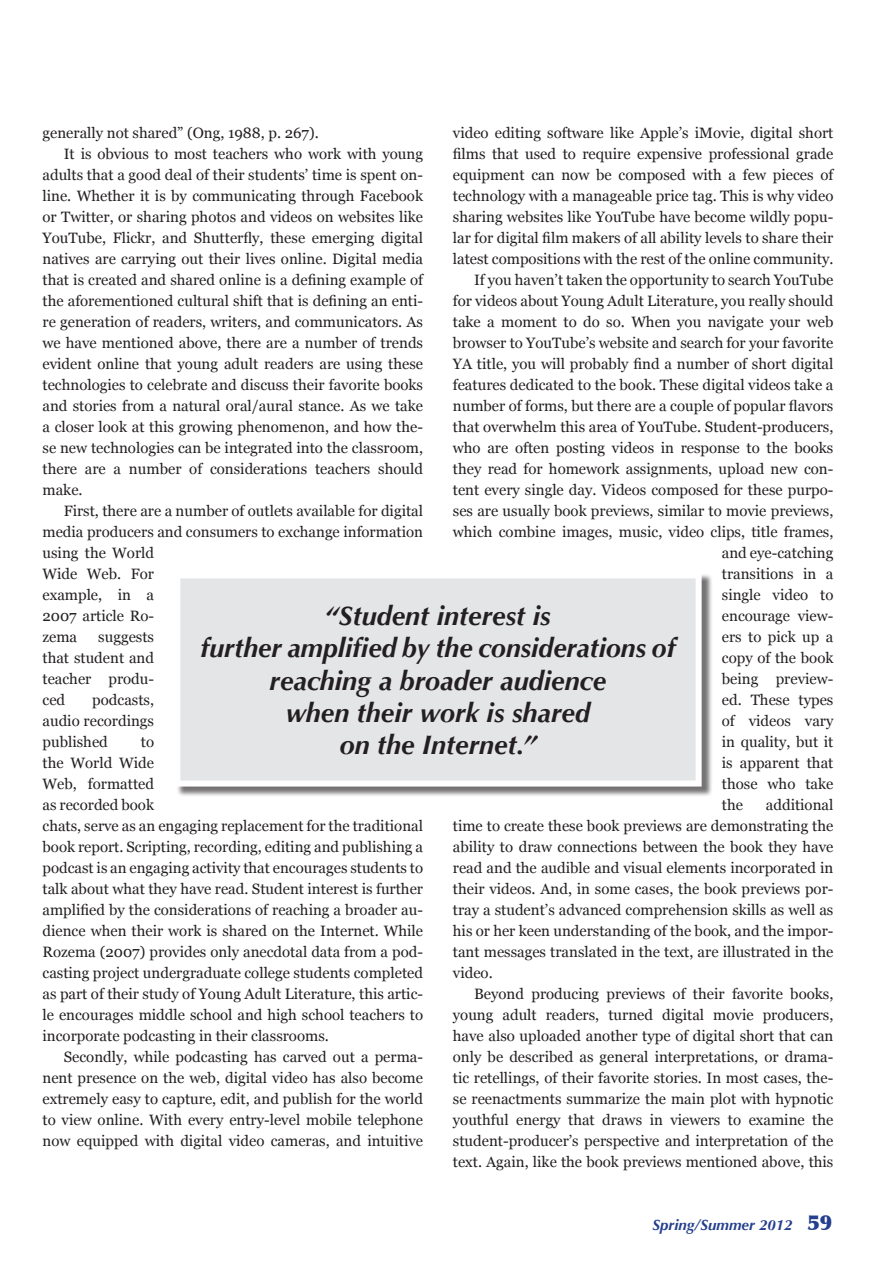
<style>
.page{position:relative;width:893px;height:1263px;background:#fff}
.page>*{position:absolute;margin:0;border:0;box-sizing:border-box;transform-origin:0 0}
.Body_Text{font:italic 700 27px/32.4px "Optima";color:#231f20;text-align:center}
.t1{font:15px/21px "Georgia";color:#231f20;text-align:justify}
.t2{font:italic 700 15px "Optima";color:#253f8e}
.s1{font-weight:900;font-style:normal;font-size:21px}
</style>
<div class="page">
<div style="left:176px;top:573px;width:536px;height:224px;background:#231f20;opacity:.63"></div>
<div style="left:177px;top:575px;width:522px;height:208px;background:#e4e5e7"></div>
<div style="left:174px;top:572px;width:528px;height:214px;border:6px solid #fff"></div>
<p class="t1" style="left:43px;top:123px;width:278px">generally not shared” (Ong, 1988, p. 267).</p>
<p class="t1" style="left:43px;top:144px;width:382px;text-indent:21px">It is obvious to most teachers who work with young adults that a good deal of their students’ time is spent on&shy;line. Whether it is by communicating through Facebook or Twitter, or sharing photos and videos on websites like YouTube, Flickr, and Shutterfly, these emerging digital natives are carrying out their lives online. Digital media that is created and shared online is a defining example of the aforementioned cultural shift that is defining an enti&shy;re generation of readers, writers, and communicators. As we have mentioned above, there are a number of trends evident online that young adult readers are using these technologies to celebrate and discuss their favorite books and stories from a natural oral/aural stance. As we take a closer look at this growing phenomenon, and how the&shy;se new technologies can be integrated into the classroom, there are a number of considerations teachers should make.</p>
<p class="t1" style="left:43px;top:501px;width:382px;text-align:left;text-indent:21px">First, there are a number of outlets available for digital media producers and consumers to exchange information using the World<br>Wide Web. For<br>example, in a<br>2007 article Ro-<br>zema</p>
<p class="t1" style="left:453px;top:123px;width:382px">video editing software like Apple’s iMovie, digital short films that used to require expensive professional grade equipment can now be composed with a few pieces of technology with a manageable price tag. This is why video sharing websites like YouTube have become wildly popu&shy;lar for digital film makers of all ability levels to share their latest compositions with the rest of the online community.</p>
<p class="t1" style="left:474px;top:270px;width:361px">If you haven’t taken the opportunity to search YouTube</p>
<p class="t1" style="left:453px;top:291px;width:382px">for videos about Young Adult Literature, you really should</p>
<p class="t1" style="left:453px;top:312px;width:382px">take a moment to do so. When you navigate your web</p>
<p class="t1" style="left:453px;top:333px;width:382px">browser to YouTube’s website and search for your favorite</p>
<p class="t1" style="left:453px;top:354px;width:382px">YA title, you will probably find a number of short digital</p>
<p class="t1" style="left:453px;top:375px;width:382px">features dedicated to the book. These digital videos take a</p>
<p class="t1" style="left:453px;top:396px;width:382px">number of forms, but there are a couple of popular flavors</p>
<p class="t1" style="left:453px;top:417px;width:382px">that overwhelm this area of YouTube. Student-producers,</p>
<p class="t1" style="left:453px;top:438px;width:382px">who are often posting videos in response to the books</p>
<p class="t1" style="left:453px;top:459px;width:382px">they read for homework assignments, upload new con-</p>
<p class="t1" style="left:453px;top:480px;width:382px">tent every single day. Videos composed for these purpo-</p>
<p class="t1" style="left:453px;top:501px;width:382px">ses are usually book previews, similar to movie previews,</p>
<p class="t1" style="left:453px;top:522px;width:382px">which combine images, music, video clips, title frames,</p>
<p class="t1" style="left:722px;top:543px;width:113px">and eye-catching</p>
<p class="t1" style="left:722px;top:564px;width:113px">transitions in a</p>
<p class="t1" style="left:722px;top:585px;width:113px">single video to</p>
<p class="t1" style="left:722px;top:606px;width:113px">encourage view-</p>
<p class="t1" style="left:722px;top:627px;width:113px">ers to pick up a</p>
<p class="t1" style="left:722px;top:648px;width:113px">copy of the book</p>
<p class="t1" style="left:722px;top:669px;width:113px">being preview-</p>
<p class="t1" style="left:722px;top:690px;width:113px">ed. These types</p>
<p class="t1" style="left:722px;top:711px;width:113px">of videos vary</p>
<p class="t1" style="left:722px;top:732px;width:113px">in quality, but it</p>
<p class="t1" style="left:722px;top:753px;width:113px">is apparent that</p>
<p class="t1" style="left:722px;top:774px;width:113px">those who take</p>
<p class="t1" style="left:722px;top:795px;width:23px">the</p>
<p class="Body_Text" style="left:325px;top:600px;width:227px">“Student interest is</p>
<p class="Body_Text" style="left:201px;top:632px;width:476px">further amplified by the considerations of reaching a broader audience</p>
<p class="Body_Text" style="left:286px;top:697px;width:306px">when their work is shared</p>
<p class="Body_Text" style="left:340px;top:729px;width:198px">on the Internet.”</p>
<p class="t1" style="left:43px;top:627px;width:113px;text-indent:56px">suggests that student and teacher produ&shy;ced</p>
<p class="t1" style="left:43px;top:690px;width:113px;text-indent:50px">podcasts, audio recordings published</p>
<p class="t1" style="left:43px;top:732px;width:382px;text-align:left;text-indent:98px">to<br>the World Wide<br>Web, formatted<br>as recorded book<br>chats, serve as an engaging replacement for the traditional book report. Scripting, recording, editing and publishing a podcast is an engaging activity that encourages students to talk about what they have read. Student interest is further amplified by the considerations of reaching a broader au&shy;dience when their work is shared on the Internet. While Rozema (2007) provides only anecdotal data from a pod&shy;casting project undergraduate college students completed as part of their study of Young Adult Literature, this artic&shy;le encourages middle school and high school teachers to incorporate podcasting in their classrooms.</p>
<p class="t1" style="left:43px;top:1047px;width:382px;text-indent:21px">Secondly, while podcasting has carved out a perma&shy;nent presence on the web, digital video has also become extremely easy to capture, edit, and publish for the world to view online. With every entry-level mobile telephone now equipped with digital video cameras, and intuitive</p>
<p class="t1" style="left:453px;top:795px;width:382px;text-indent:313px">additional time to create these book previews are demonstrating the ability to draw connections between the book they have read and the audible and visual elements incorporated in their videos. And, in some cases, the book previews por&shy;tray a student’s advanced comprehension skills as well as his or her keen understanding of the book, and the impor&shy;tant messages translated in the text, are illustrated in the video.</p>
<p class="t1" style="left:453px;top:984px;width:382px;text-indent:21px">Beyond producing previews of their favorite books, young adult readers, turned digital movie producers, have also uploaded another type of digital short that can only be described as general interpretations, or drama&shy;tic retellings, of their favorite stories. In most cases, the&shy;se reenactments summarize the main plot with hypnotic youthful energy that draws in viewers to examine the student-producer’s perspective and interpretation of the text. Again, like the book previews mentioned above, this</p>
<p class="t2" style="left:652px;top:1216px;width:181px">Spring/Summer 2012 <span class="s1">59</span></p>
</div>
